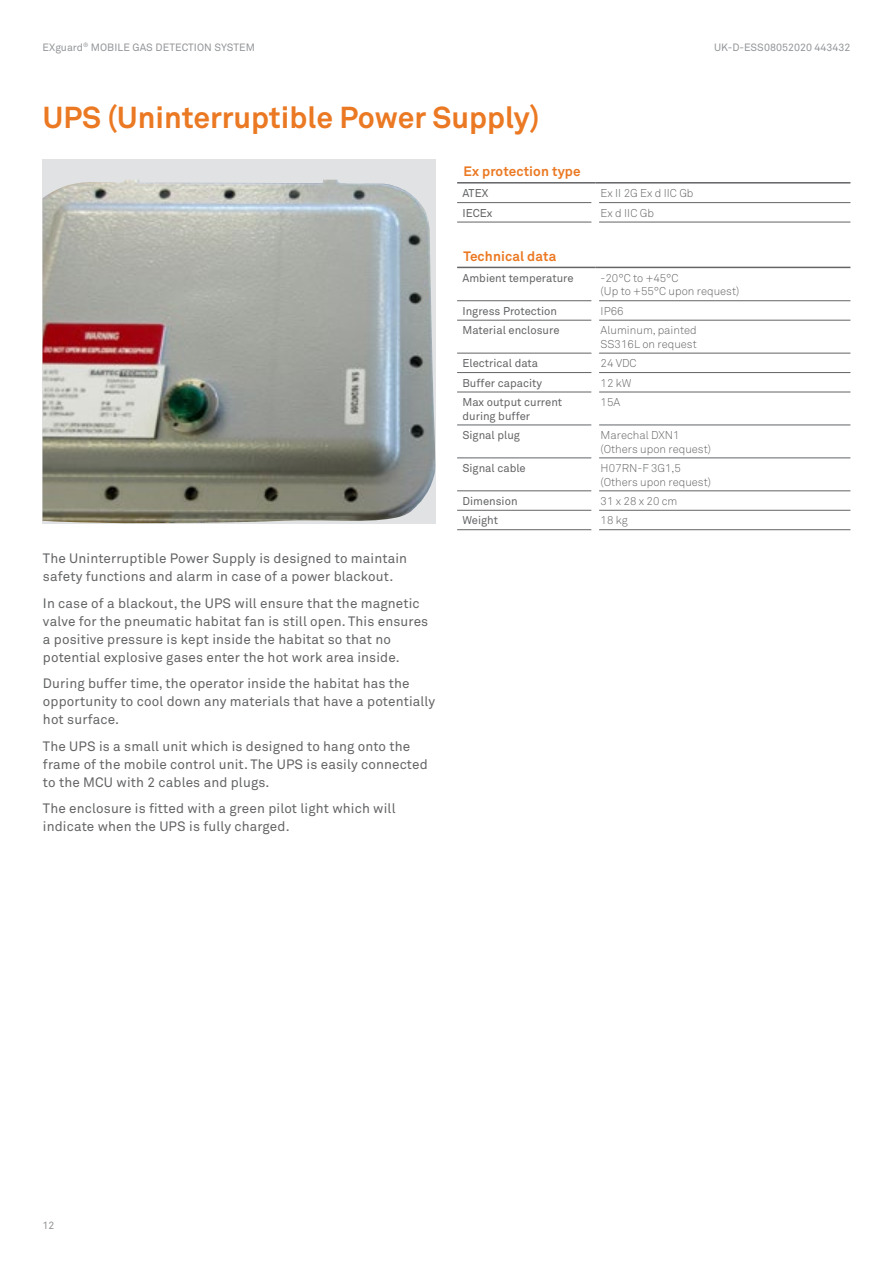
<style>
.page{position:relative;width:893px;height:1263px;background:#fff}
.page>*{position:absolute;margin:0;border:0;box-sizing:border-box;transform-origin:0 0}
.t1{font:700 30px "Akkurat Pro";color:#eb7923}
.t2{font:13.5px/18px "Akkurat Pro";letter-spacing:.01em;color:#636466}
.t3{font:700 13.5px "Akkurat Pro";letter-spacing:.01em;color:#eb7923}
.t4{font:300 11.25px/13.5px "Akkurat Pro";color:#636466}
.t5{font:11.25px/13.5px "Akkurat Pro";color:#636466}
.t6{font:10.5px "Akkurat Pro";color:#939598}
</style>
<div class="page">
<div style="left:43px;top:159px;width:393px;height:365px;background:#e1e2e3"></div>
<img style="left:43px;top:180px;width:393px;height:344px">
<hr style="left:457px;top:182px;width:138px;height:2px;background:#636466">
<hr style="left:595px;top:182px;width:255px;height:2px;background:#636466">
<hr style="left:457px;top:202px;width:135px;height:1px;background:#636466">
<hr style="left:599px;top:202px;width:251px;height:1px;background:#636466">
<hr style="left:457px;top:222px;width:135px;height:1px;background:#636466">
<hr style="left:599px;top:222px;width:251px;height:1px;background:#636466">
<hr style="left:457px;top:267px;width:138px;height:1px;background:#636466">
<hr style="left:595px;top:267px;width:255px;height:1px;background:#636466">
<hr style="left:457px;top:425px;width:135px;height:1px;background:#636466">
<hr style="left:457px;top:457px;width:135px;height:1px;background:#636466">
<hr style="left:457px;top:490px;width:135px;height:1px;background:#636466">
<hr style="left:457px;top:510px;width:135px;height:1px;background:#636466">
<hr style="left:457px;top:529px;width:135px;height:1px;background:#636466">
<hr style="left:599px;top:425px;width:251px;height:1px;background:#636466">
<hr style="left:599px;top:457px;width:251px;height:1px;background:#636466">
<hr style="left:599px;top:490px;width:251px;height:1px;background:#636466">
<hr style="left:599px;top:510px;width:251px;height:1px;background:#636466">
<hr style="left:599px;top:529px;width:251px;height:1px;background:#636466">
<hr style="left:457px;top:300px;width:135px;height:1px;background:#636466">
<hr style="left:599px;top:300px;width:251px;height:1px;background:#636466">
<hr style="left:457px;top:320px;width:135px;height:1px;background:#636466">
<hr style="left:599px;top:320px;width:251px;height:1px;background:#636466">
<hr style="left:457px;top:353px;width:135px;height:1px;background:#636466">
<hr style="left:599px;top:353px;width:251px;height:1px;background:#636466">
<hr style="left:457px;top:372px;width:135px;height:1px;background:#636466">
<hr style="left:599px;top:372px;width:251px;height:1px;background:#636466">
<hr style="left:457px;top:392px;width:135px;height:1px;background:#636466">
<hr style="left:599px;top:392px;width:251px;height:1px;background:#636466">
<p class="t6" style="left:43px;top:41px;width:214px">EXguard<sup>®</sup> MOBILE GAS DETECTION SYSTEM</p>
<p class="t6" style="left:714px;top:41px;width:138px">UK-D-ESS08052020 443432</p>
<h1 class="t1" style="left:43px;top:99px;width:498px">UPS (Uninterruptible Power Supply)</h1>
<p class="t2" style="left:43px;top:550px;width:366px">The Uninterruptible Power Supply is designed to maintain safety functions and alarm in case of a power blackout.</p>
<p class="t2" style="left:43px;top:594px;width:387px">In case of a blackout, the UPS will ensure that the magnetic valve for the pneumatic habitat fan is still open. This ensures a positive pressure is kept inside the habitat so that no potential explosive gases enter the hot work area inside.</p>
<p class="t2" style="left:43px;top:675px;width:394px">During buffer time, the operator inside the habitat has the opportunity to cool down any materials that have a potentially hot surface.</p>
<p class="t2" style="left:43px;top:737px;width:386px">The UPS is a small unit which is designed to hang onto the frame of the mobile control unit. The UPS is easily connected to the MCU with 2 cables and plugs.</p>
<p class="t2" style="left:43px;top:800px;width:354px">The enclosure is fitted with a green pilot light which will indicate when the UPS is fully charged.</p>
<p class="t3" style="left:463px;top:163px;width:119px">Ex protection type</p>
<p class="t5" style="left:462px;top:187px;width:27px">ATEX</p>
<p class="t4" style="left:601px;top:187px;width:94px">Ex II 2G Ex d IIC Gb</p>
<p class="t5" style="left:462px;top:206px;width:32px">IECEx</p>
<p class="t4" style="left:601px;top:206px;width:55px">Ex d IIC Gb</p>
<p class="t3" style="left:463px;top:248px;width:94px">Technical data</p>
<p class="t5" style="left:462px;top:271px;width:113px">Ambient temperature</p>
<p class="t4" style="left:601px;top:271px;width:140px">-20°C to +45°C<br>(Up to +55°C upon request)</p>
<p class="t5" style="left:462px;top:304px;width:96px">Ingress Protection</p>
<p class="t4" style="left:601px;top:304px;width:25px">IP66</p>
<p class="t5" style="left:462px;top:324px;width:99px">Material enclosure</p>
<p class="t4" style="left:601px;top:324px;width:98px">Aluminum, painted<br>SS316L on request</p>
<p class="t5" style="left:462px;top:357px;width:77px">Electrical data</p>
<p class="t4" style="left:601px;top:357px;width:38px">24 VDC</p>
<p class="t5" style="left:462px;top:376px;width:81px">Buffer capacity</p>
<p class="t4" style="left:601px;top:376px;width:32px">12 kW</p>
<p class="t5" style="left:462px;top:395px;width:101px">Max output current during buffer</p>
<p class="t4" style="left:601px;top:395px;width:21px">15A</p>
<p class="t5" style="left:462px;top:428px;width:59px">Signal plug</p>
<p class="t4" style="left:601px;top:428px;width:112px">Marechal DXN1 (Others upon request)</p>
<p class="t5" style="left:462px;top:461px;width:65px">Signal cable</p>
<p class="t4" style="left:601px;top:461px;width:112px">H07RN-F 3G1,5 (Others upon request)</p>
<p class="t5" style="left:462px;top:494px;width:57px">Dimension</p>
<p class="t4" style="left:601px;top:494px;width:78px">31 x 28 x 20 cm</p>
<p class="t5" style="left:462px;top:514px;width:37px">Weight</p>
<p class="t4" style="left:601px;top:514px;width:29px">18 kg</p>
<p class="t6" style="left:42px;top:1219px;width:13px">12</p>
</div>
